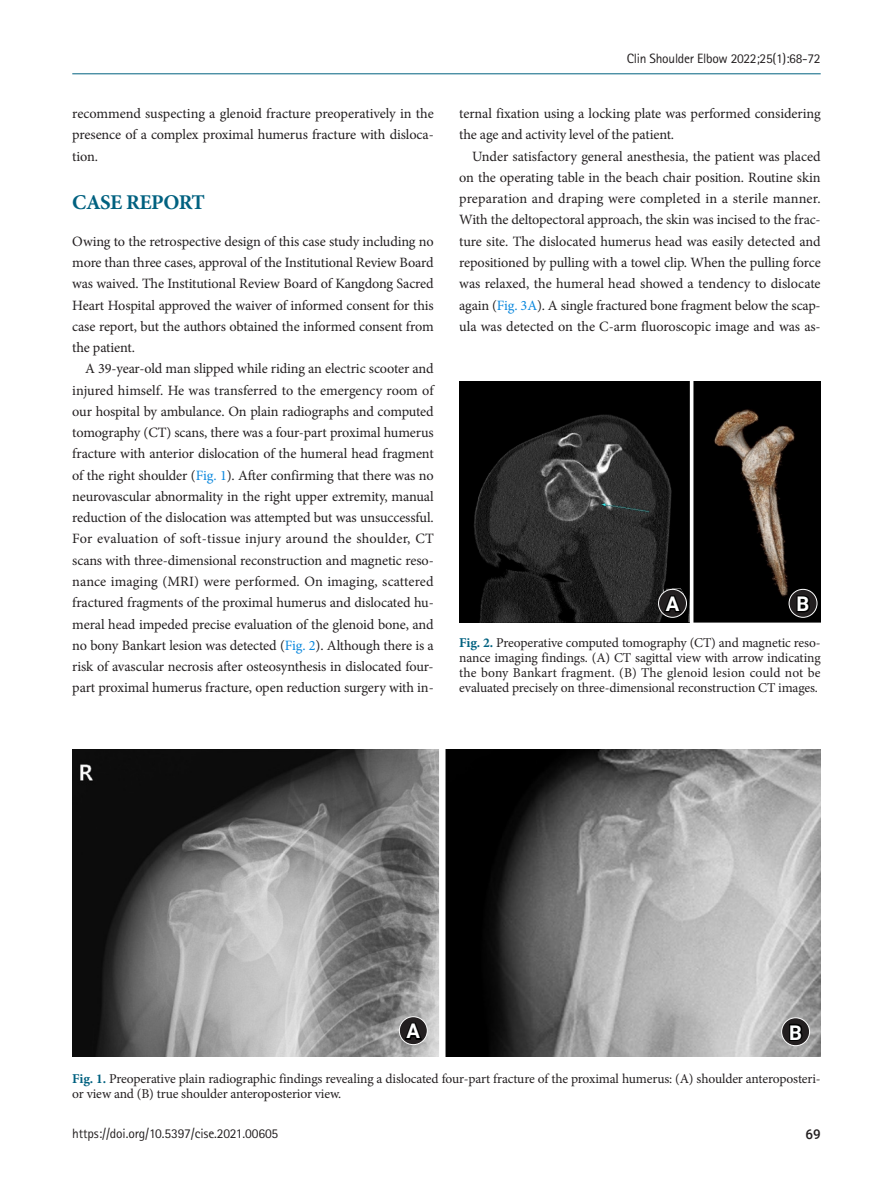
<style>
.page{position:relative;width:893px;height:1191px;background:#fff}
.page>*{position:absolute;margin:0;border:0;box-sizing:border-box;transform-origin:0 0}
.body-title{font:700 21px "Minion Pro";letter-spacing:-.025em;color:#006180}
.t1{font:700 20.25px "Roboto";color:#fff}
.body{font:14.25px/21.3px "Minion Pro";letter-spacing:-.01em;color:#231f20;text-align:justify}
.fig-caption{font:13.5px/15px "Minion Pro";letter-spacing:-.01em;color:#231f20}
.t2{font:13.5px "Rotis Sans Serif Std";letter-spacing:-.02em;color:#231f20}
.t3{font:500 13.5px "Roboto";color:#231f20}
.s1{color:#0b88de}
.s2{font-weight:700;color:#006180}
</style>
<div class="page">
<img style="left:72px;top:750px;width:749px;height:306px">
<svg style="left:782px;top:1017px;width:28px;height:28px"></svg>
<div style="left:781px;top:1017px;width:29px;height:29px;border:1px solid #fff;border-radius:50%"></div>
<svg style="left:788px;top:1021px;width:16px;height:21px"></svg>
<svg style="left:399px;top:1016px;width:28px;height:28px"></svg>
<div style="left:399px;top:1016px;width:29px;height:29px;border:1px solid #fff;border-radius:50%"></div>
<svg style="left:403px;top:1021px;width:21px;height:21px"></svg>
<img style="left:459px;top:382px;width:362px;height:240px">
<svg style="left:658px;top:589px;width:28px;height:28px"></svg>
<div style="left:658px;top:589px;width:29px;height:29px;border:1px solid #fff;border-radius:50%"></div>
<svg style="left:662px;top:594px;width:21px;height:20px"></svg>
<svg style="left:789px;top:589px;width:28px;height:28px"></svg>
<div style="left:789px;top:589px;width:28px;height:29px;border:1px solid #fff;border-radius:50%"></div>
<svg style="left:795px;top:593px;width:17px;height:21px"></svg>
<hr style="left:72px;top:73px;width:749px;height:1px;background:#006180">
<p class="body" style="left:72px;top:103px;width:363px">recommend suspecting a glenoid fracture preoperatively in the presence of a complex proximal humerus fracture with disloca&shy;tion.</p>
<p class="body-title" style="left:72px;top:187px;width:134px">CASE REPORT</p>
<p class="body" style="left:72px;top:230px;width:363px">Owing to the retrospective design of this case study including no more than three cases, approval of the Institutional Review Board was waived. The Institutional Review Board of Kangdong Sacred Heart Hospital approved the waiver of informed consent for this case report, but the authors obtained the informed consent from the patient.</p>
<p class="body" style="left:72px;top:358px;width:363px;text-indent:13px">A 39-year-old man slipped while riding an electric scooter and injured himself. He was transferred to the emergency room of our hospital by ambulance. On plain radiographs and computed tomography (CT) scans, there was a four-part proximal humerus fracture with anterior dislocation of the humeral head fragment of the right shoulder (<span class="s1">Fig. 1</span>). After confirming that there was no neurovascular abnormality in the right upper extremity, manual reduction of the dislocation was attempted but was unsuccessful.<br>For evaluation of soft-tissue injury around the shoulder, CT scans with three-dimensional reconstruction and magnetic reso&shy;nance imaging (MRI) were performed. On imaging, scattered fractured fragments of the proximal humerus and dislocated hu&shy;meral head impeded precise evaluation of the glenoid bone, and no bony Bankart lesion was detected (<span class="s1">Fig. 2</span>). Although there is a risk of avascular necrosis after osteosynthesis in dislocated four&shy;part proximal humerus fracture, open reduction surgery with in-</p>
<p class="t2" style="left:627px;top:51px;width:195px">Clin Shoulder Elbow 2022;25(1):68-72</p>
<p class="body" style="left:459px;top:103px;width:363px">ternal fixation using a locking plate was performed considering the age and activity level of the patient.</p>
<p class="body" style="left:459px;top:145px;width:363px;text-indent:13px">Under satisfactory general anesthesia, the patient was placed on the operating table in the beach chair position. Routine skin preparation and draping were completed in a sterile manner.<br>With the deltopectoral approach, the skin was incised to the frac&shy;ture site. The dislocated humerus head was easily detected and repositioned by pulling with a towel clip. When the pulling force was relaxed, the humeral head showed a tendency to dislocate again (<span class="s1">Fig. 3A</span>). A single fractured bone fragment below the scap&shy;ula was detected on the C-arm fluoroscopic image and was as-</p>
<p class="t1" style="left:666px;top:589px;width:15px">A</p>
<p class="t1" style="left:797px;top:589px;width:14px">B</p>
<p class="fig-caption" style="left:459px;top:635px;width:363px;text-align:justify"><span class="s2">Fig. 2.</span> Preoperative computed tomography (CT) and magnetic reso&shy;nance imaging findings. (A) CT sagittal view with arrow indicating the bony Bankart fragment. (B) The glenoid lesion could not be evaluated precisely on three-dimensional reconstruction CT images.</p>
<p class="t1" style="left:407px;top:1017px;width:15px">A</p>
<p class="t1" style="left:789px;top:1018px;width:14px">B</p>
<p class="fig-caption" style="left:72px;top:1070px;width:750px"><span class="s2">Fig. 1.</span> Preoperative plain radiographic findings revealing a dislocated four-part fracture of the proximal humerus: (A) shoulder anteroposteri&shy;or view and (B) true shoulder anteroposterior view.</p>
<p class="t2" style="left:72px;top:1125px;width:208px">https://doi.org/10.5397/cise.2021.00605</p>
<p class="t3" style="left:805px;top:1124px;width:17px">69</p>
</div>
